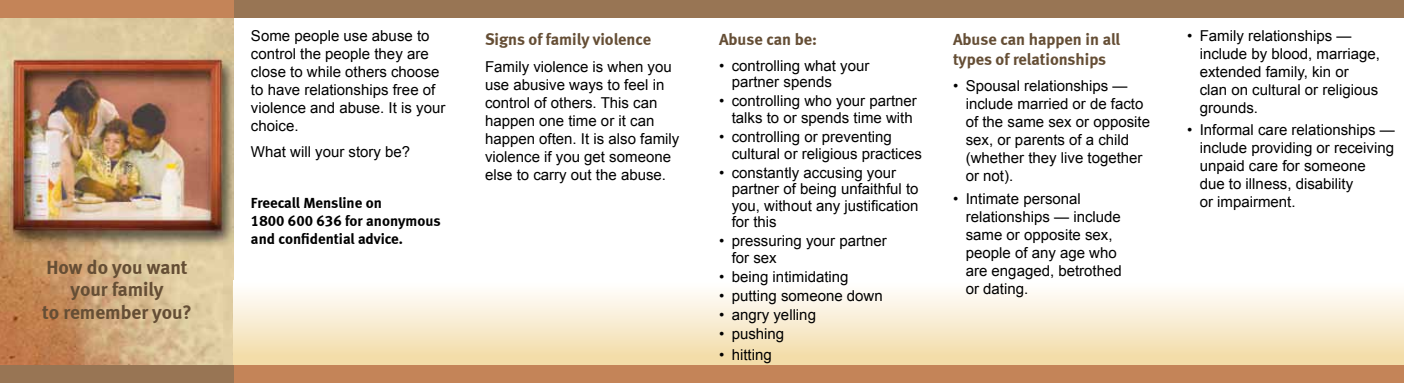
<style>
.page{position:relative;width:1404px;height:383px;background:#fff}
.page>*{position:absolute;margin:0;border:0;box-sizing:border-box;transform-origin:0 0}
.t1{font:19.5px/22.5px "Meta Bold LF";color:#654e35;text-align:center}
.t2{font:16.5px/19.5px "Meta Bold LF";color:#654e35}
.t3{font:15px/18px "Arial";color:#000}
.t4{font:15px/18px "Meta Bold LF";color:#000}
</style>
<div class="page">
<img style="left:0;top:17px;width:233px;height:349px">
<div style="left:234px;top:281px;width:1169px;height:85px;background:linear-gradient(to bottom,#fff,#f2daa1)"></div>
<div style="left:234px;top:0;width:1169px;height:17px;background:#987554"></div>
<div style="left:0;top:0;width:234px;height:17px;background:#c48458"></div>
<div style="left:234px;top:366px;width:1169px;height:17px;background:#c48458"></div>
<div style="left:0;top:366px;width:234px;height:17px;background:#987554"></div>
<h1 class="t1" style="left:42px;top:255px;width:151px">How do you want your family<br>to remember you?</h1>
<p class="t3" style="left:251px;top:27px;width:196px">Some people use abuse to control the people they are close to while others choose to have relationships free of violence and abuse. It is your choice.</p>
<p class="t3" style="left:251px;top:143px;width:161px">What will your story be?</p>
<p class="t4" style="left:251px;top:193px;width:191px">Freecall Mensline on<br>1800 600 636 for anonymous and confidential advice.</p>
<p class="t2" style="left:485px;top:29px;width:168px">Signs of family violence</p>
<p class="t3" style="left:485px;top:58px;width:196px">Family violence is when you use abusive ways to feel in control of others. This can happen one time or it can happen often. It is also family violence if you get someone else to carry out the abuse.</p>
<p class="t2" style="left:719px;top:29px;width:100px">Abuse can be:</p>
<p class="t3" style="left:731px;top:57px;width:139px;line-height:16.5px;text-indent:-13px">• controlling what your partner spends</p>
<p class="t3" style="left:719px;top:93px;width:199px;line-height:16.5px;text-align:center">• controlling who your partner talks to or spends time with</p>
<p class="t3" style="left:731px;top:129px;width:192px;line-height:16.5px;text-indent:-13px">• controlling or preventing cultural or religious practices</p>
<p class="t3" style="left:731px;top:164px;width:188px;line-height:16.5px;text-indent:-13px">• constantly accusing your partner of being unfaithful to you, without any justification for this</p>
<p class="t3" style="left:731px;top:233px;width:157px;line-height:16.5px;text-indent:-13px">• pressuring your partner for sex</p>
<p class="t3" style="left:719px;top:267px;width:131px">• being intimidating</p>
<p class="t3" style="left:719px;top:286px;width:165px">• putting someone down</p>
<p class="t3" style="left:719px;top:306px;width:98px">• angry yelling</p>
<p class="t3" style="left:719px;top:325px;width:67px">• pushing</p>
<p class="t3" style="left:719px;top:345px;width:54px">• hitting</p>
<p class="t2" style="left:952px;top:29px;width:169px">Abuse can happen in all types of relationships</p>
<p class="t3" style="left:965px;top:77px;width:186px;text-indent:-13px">• Spousal relationships — include married or de facto of the same sex or opposite sex, or parents of a child (whether they live together or not).</p>
<p class="t3" style="left:965px;top:189px;width:157px;text-indent:-13px">• Intimate personal relationships — include same or opposite sex, people of any age who are engaged, betrothed or dating.</p>
<p class="t3" style="left:1199px;top:27px;width:182px;text-indent:-13px">• Family relationships — include by blood, marriage, extended family, kin or clan on cultural or religious grounds.</p>
<p class="t3" style="left:1199px;top:121px;width:197px;text-indent:-13px">• Informal care relationships — include providing or receiving unpaid care for someone<br>due to illness, disability<br>or impairment.</p>
</div>
